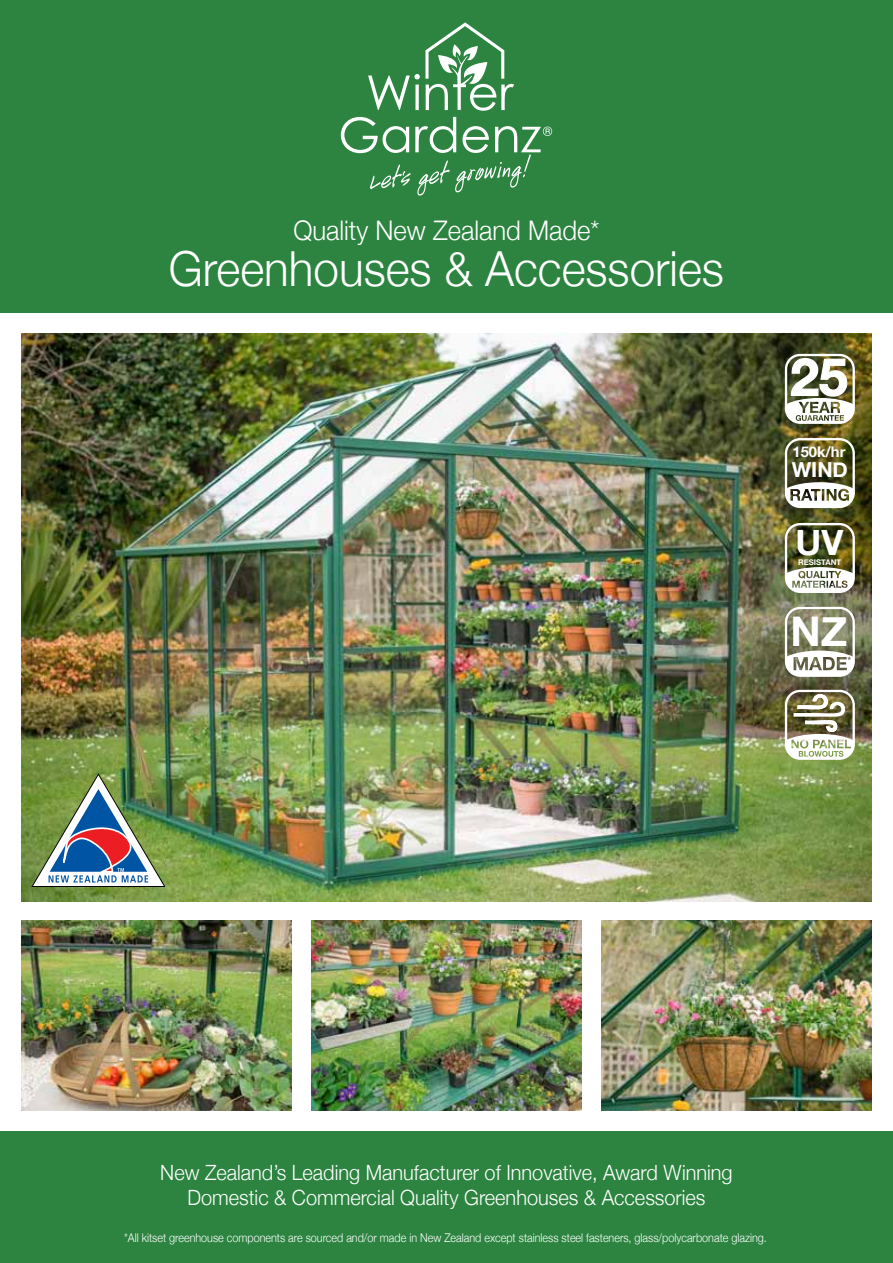
<style>
.page{position:relative;width:893px;height:1263px;background:#fff}
.page>*{position:absolute;margin:0;border:0;box-sizing:border-box;transform-origin:0 0}
.t1{font:700 51.6px "Helvetica Neue";color:#fff}
.t2{font:300 48.3px "Helvetica Neue";color:#fff;scale:.95 1}
.t3{font:700 40.8px "Helvetica Neue";color:#fff}
.t4{font:700 34.95px "Helvetica Neue";color:#fff}
.t5{font:300 27px "Helvetica Neue";color:#fff;scale:.95 1}
.t6{font:300 21px/25.2px "Helvetica Neue";color:#fff;text-align:center;scale:.95 1}
.t7{font:700 20.7px "Helvetica Neue";color:#fff}
.t8{font:700 14.7px "Helvetica Neue";color:#fff}
.t9{font:300 12px "Helvetica Neue";color:#fff;scale:.9 1}
.t10{font:700 7.8px "Helvetica Neue";color:#fff}
</style>
<div class="page">
<div style="left:0;top:0;width:893px;height:313px;background:#2c8440"></div>
<div style="left:0;top:1131px;width:893px;height:132px;background:#2c8440"></div>
<svg style="left:368px;top:22px;width:146px;height:89px"></svg>
<svg style="left:341px;top:117px;width:211px;height:79px"></svg>
<img style="left:602px;top:921px;width:270px;height:189px">
<img style="left:311px;top:921px;width:270px;height:189px">
<img style="left:21px;top:921px;width:270px;height:189px">
<img style="left:21px;top:334px;width:851px;height:567px">
<img style="left:32px;top:774px;width:133px;height:113px">
<div style="left:785px;top:354px;width:70px;height:70px;border:2px solid #fff;border-radius:14px"></div>
<div style="left:785px;top:438px;width:70px;height:70px;border:2px solid #fff;border-radius:14px"></div>
<div style="left:785px;top:607px;width:70px;height:70px;border:2px solid #fff;border-radius:14px"></div>
<div style="left:785px;top:523px;width:70px;height:70px;border:2px solid #fff;border-radius:14px"></div>
<img style="left:786px;top:357px;width:67px;height:66px">
<svg style="left:786px;top:567px;width:67px;height:25px"></svg>
<div style="left:785px;top:690px;width:70px;height:70px;border:2px solid #fff;border-radius:14px"></div>
<svg style="left:786px;top:650px;width:67px;height:25px"></svg>
<svg style="left:786px;top:482px;width:67px;height:25px"></svg>
<img style="left:786px;top:691px;width:67px;height:67px">
<h3 class="t5" style="left:293px;top:208px;width:324px">Quality New Zealand Made*</h3>
<h2 class="t2" style="left:169px;top:230px;width:586px">Greenhouses &amp; Accessories</h2>
<h1 class="t1" style="left:790px;top:337px;width:59px">25</h1>
<p class="t8" style="left:792px;top:440px;width:54px">150k/hr</p>
<h3 class="t7" style="left:792px;top:454px;width:58px">WIND</h3>
<h3 class="t4" style="left:796px;top:515px;width:49px">UV</h3>
<p class="t10" style="left:798px;top:556px;width:45px">RESISTANT</p>
<h3 class="t3" style="left:791px;top:600px;width:58px">NZ</h3>
<h3 class="t6" style="left:160px;top:1158px;width:604px">New Zealand’s Leading Manufacturer of Innovative, Award Winning<br>Domestic &amp; Commercial Quality Greenhouses &amp; Accessories</h3>
<p class="t9" style="left:124px;top:1228px;width:716px">*All kitset greenhouse components are sourced and/or made in New Zealand except stainless steel fasteners, glass/polycarbonate glazing.</p>
</div>
